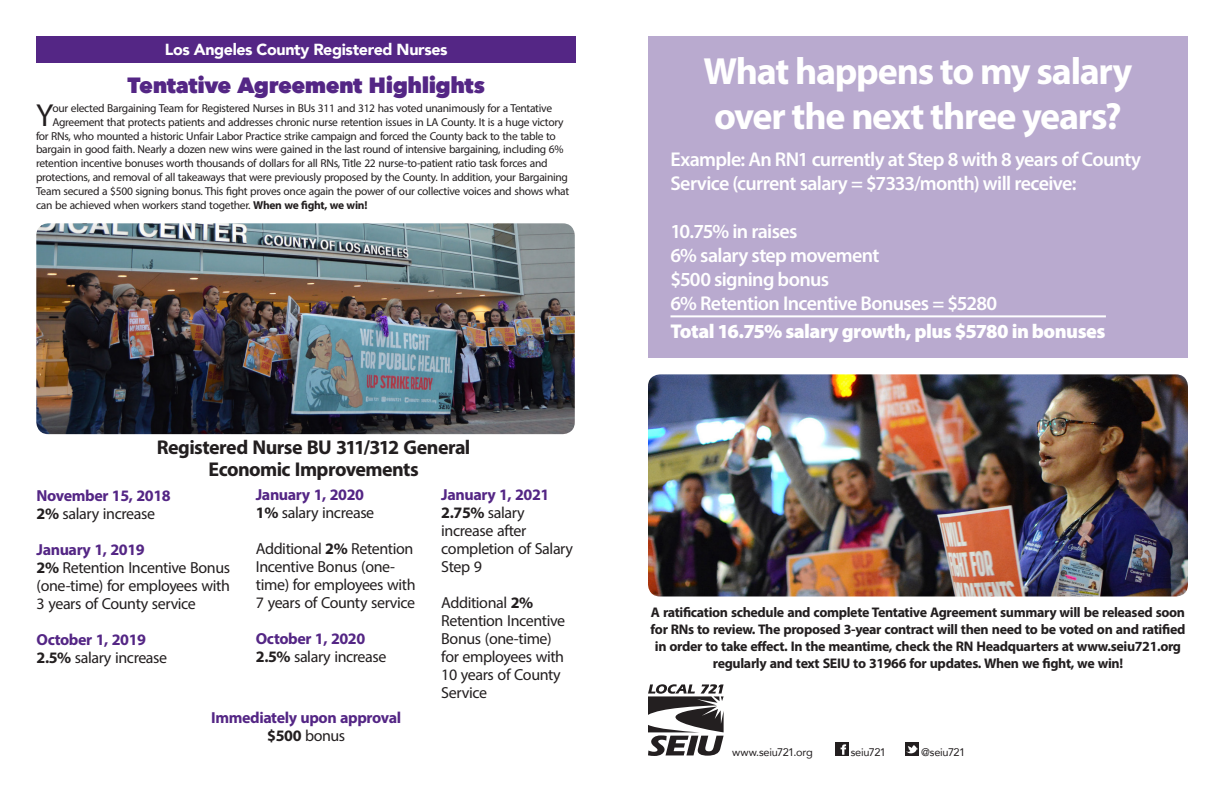
<style>
.page{position:relative;width:1224px;height:792px;background:#fff}
.page>*{position:absolute;margin:0;border:0;box-sizing:border-box;transform-origin:0 0}
.t1{font:700 38px/45.6px "Myriad Pro";letter-spacing:-.035em;color:#fff}
.Body_text{font:32px "Myriad Pro";color:#231f20}
.Headline{font:800 22px "Avenir Next";letter-spacing:-.02em;color:#542685}
.t2{font:600 20px/24px "Myriad Pro";letter-spacing:-.035em;color:#fff}
.Headline-2{font:700 20px/22px "Myriad Pro";letter-spacing:-.03em;color:#231f20;text-align:center}
.t3{font:900 20px "Myriad Pro";letter-spacing:-.025em;color:#fff}
.Body_text-2{font:16px/18px "Myriad Pro";letter-spacing:-.025em;color:#231f20}
.Body_text-3{font:700 16px "Myriad Pro";letter-spacing:-.025em;color:#542685}
.t4{font:900 16px "Avenir";letter-spacing:-.025em;color:#fff}
.Body_text-4{font:700 14px/16.8px "Myriad Pro";letter-spacing:-.025em;color:#231f20;text-align:center}
.Body_text-5{font:11.5px "Myriad Pro";letter-spacing:-.025em;color:#231f20}
.t5{font:11px "Avenir";letter-spacing:-.025em;color:#231f20}
.s1{font-weight:700}
</style>
<div class="page">
<div style="left:648px;top:36px;width:540px;height:321px;background:#b9aacf"></div>
<div style="left:835px;top:742px;width:13px;height:14px;background:#231f20"></div>
<svg style="left:841px;top:744px;width:5px;height:11px"></svg>
<div style="left:905px;top:742px;width:14px;height:14px;background:#231f20"></div>
<svg style="left:906px;top:745px;width:12px;height:9px"></svg>
<svg style="left:648px;top:684px;width:76px;height:72px"></svg>
<div style="left:36px;top:36px;width:540px;height:27px;background:#542685"></div>
<img style="left:36px;top:223px;width:539px;height:211px">
<img style="left:648px;top:374px;width:540px;height:223px">
<hr style="left:670px;top:315px;width:436px;height:2px;background:#fff">
<p class="t4" style="left:165px;top:36px;width:284px">Los Angeles County Registered Nurses</p>
<p class="Headline" style="left:128px;top:71px;width:359px">Tentative Agreement Highlights</p>
<p class="Body_text" style="left:36px;top:95px;width:19px">Y</p>
<p class="Body_text-5" style="left:52px;top:101px;width:501px">our elected Bargaining Team for Registered Nurses in BUs 311 and 312 has voted unanimously for a Tentative</p>
<p class="Body_text-5" style="left:52px;top:115px;width:513px">Agreement that protects patients and addresses chronic nurse retention issues in LA County. It is a huge victory</p>
<p class="Body_text-5" style="left:36px;top:129px;width:521px">for RNs, who mounted a historic Unfair Labor Practice strike campaign and forced the County back to the table to</p>
<p class="Body_text-5" style="left:36px;top:142px;width:529px">bargain in good faith. Nearly a dozen new wins were gained in the last round of intensive bargaining, including 6%</p>
<p class="Body_text-5" style="left:36px;top:156px;width:513px">retention incentive bonuses worth thousands of dollars for all RNs, Title 22 nurse-to-patient ratio task forces and</p>
<p class="Body_text-5" style="left:36px;top:170px;width:534px">protections, and removal of all takeaways that were previously proposed by the County. In addition, your Bargaining</p>
<p class="Body_text-5" style="left:36px;top:184px;width:535px">Team secured a $500 signing bonus. This fight proves once again the power of our collective voices and shows what</p>
<p class="Body_text-5" style="left:36px;top:198px;width:333px">can be achieved when workers stand together. <span class="s1">When we fight, we win!</span></p>
<p class="Headline-2" style="left:157px;top:436px;width:315px">Registered Nurse BU 311/312 General<br>Economic Improvements</p>
<p class="Body_text-3" style="left:37px;top:485px;width:136px">November 15, 2018</p>
<p class="Body_text-2" style="left:37px;top:504px;width:120px"><span class="s1">2%</span> salary increase</p>
<p class="Body_text-3" style="left:37px;top:539px;width:110px">January 1, 2019</p>
<p class="Body_text-2" style="left:37px;top:558px;width:195px;text-align:justify"><span class="s1">2%</span> Retention Incentive Bonus (one-time) for employees with 3 years of County service</p>
<p class="Body_text-3" style="left:37px;top:629px;width:111px">October 1, 2019</p>
<p class="Body_text-2" style="left:37px;top:648px;width:132px"><span class="s1">2.5%</span> salary increase</p>
<p class="Body_text-3" style="left:256px;top:484px;width:110px">January 1, 2020</p>
<p class="Body_text-2" style="left:256px;top:503px;width:120px"><span class="s1">1%</span> salary increase</p>
<p class="Body_text-2" style="left:256px;top:539px;width:161px">Additional <span class="s1">2%</span> Retention<br>Incentive Bonus (one&shy;time) for employees with<br>7 years of County service</p>
<p class="Body_text-3" style="left:256px;top:628px;width:111px">October 1, 2020</p>
<p class="Body_text-2" style="left:256px;top:647px;width:132px"><span class="s1">2.5%</span> salary increase</p>
<p class="Body_text-3" style="left:441px;top:484px;width:110px">January 1, 2021</p>
<p class="Body_text-2" style="left:441px;top:503px;width:133px"><span class="s1">2.75%</span> salary increase after completion of Salary<br>Step 9</p>
<p class="Body_text-2" style="left:441px;top:593px;width:125px">Additional <span class="s1">2%<br></span>Retention Incentive<br>Bonus (one-time) for employees with<br>10 years of County<br>Service</p>
<p class="Body_text-3" style="left:211px;top:707px;width:192px">Immediately upon approval</p>
<p class="Body_text-2" style="left:267px;top:726px;width:80px"><span class="s1">$500</span> bonus</p>
<p class="t1" style="left:703px;top:47px;width:431px">What happens to my salary over the next three years?</p>
<p class="t2" style="left:670px;top:147px;width:472px">Example: An RN1 currently at Step 8 with 8 years of County<br>Service (current salary = $7333/month) will receive:</p>
<p class="t2" style="left:670px;top:219px;width:128px">10.75% in raises</p>
<p class="t2" style="left:670px;top:243px;width:211px">6% salary step movement</p>
<p class="t2" style="left:670px;top:267px;width:160px">$500 signing bonus</p>
<p class="t2" style="left:670px;top:291px;width:328px">6% Retention Incentive Bonuses = $5280</p>
<p class="t3" style="left:670px;top:318px;width:436px">Total 16.75% salary growth, plus $5780 in bonuses</p>
<p class="Body_text-4" style="left:651px;top:604px;width:536px">A ratification schedule and complete Tentative Agreement summary will be released soon for RNs to review. The proposed 3-year contract will then need to be voted on and ratified in order to take effect. In the meantime, check the RN Headquarters at www.seiu721.org regularly and text SEIU to 31966 for updates. When we fight, we win!</p>
<p class="t5" style="left:732px;top:743px;width:82px">www.seiu721.org</p>
<p class="t5" style="left:851px;top:743px;width:37px">seiu721</p>
<p class="t5" style="left:921px;top:743px;width:45px">@seiu721</p>
</div>
